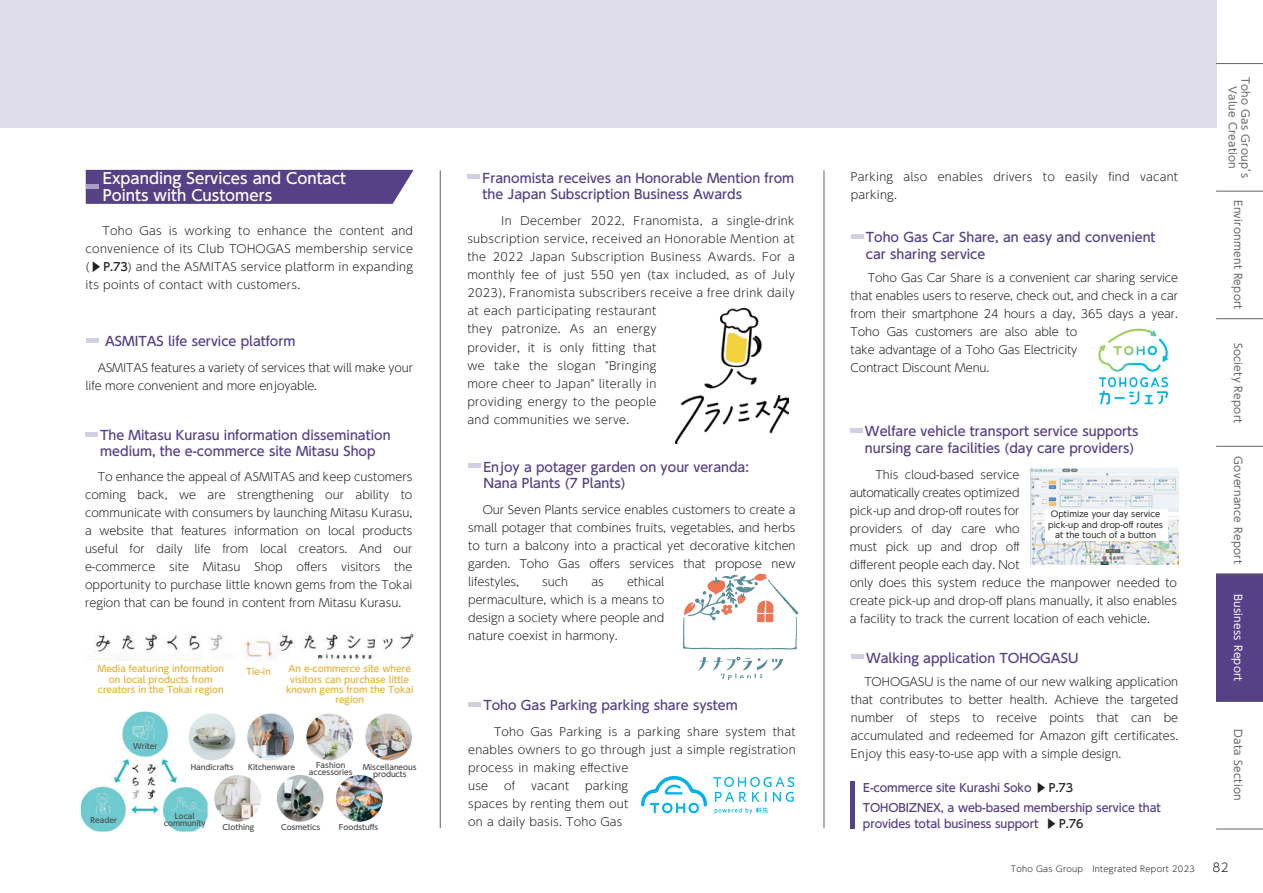
<style>
.page{position:relative;width:1263px;height:893px;background:#fff}
.page>*{position:absolute;margin:0;border:0;box-sizing:border-box;transform-origin:0 0}
.t1{font:500 15px/17.2px "UD Shin Go NT Pro";color:#fff}
.t2{font:500 12.75px/16.5px "UD Shin Go NT Pro";color:#564187}
.t3{font:300 12px "UD Shin Go NT Pro";color:#231f20}
.t4{font:300 11.25px/18px "UD Shin Go NT Pro";color:#231f20;text-align:justify}
.t5{font:300 11.25px/18px "UD Shin Go NT Pro";letter-spacing:.03em;color:#231f20}
.t6{font:300 11.25px/18px "UD Shin Go NT Pro";letter-spacing:.02em;color:#231f20}
.t7{font:500 11.25px/20.1px "UD Shin Go NT Pro";letter-spacing:-.01em;color:#564187}
.t8{font:10.5px/12.8px "UD Shin Go NT Pro";letter-spacing:.03em;color:#636366;text-align:center}
.t9{font:10.5px "UD Shin Go NT Pro";letter-spacing:.03em;color:#fff}
.t10{font:500 9px/10.1px "UD Shin Go NT Pro";color:#e6b238;text-align:center}
.t11{font:500 8.85px "UD Shin Go NT Pro";color:#e6b238}
.t12{font:8.25px/10.2px "UD Shin Go NT Pro";letter-spacing:.01em;color:#231f20;text-align:center}
.t13{font:300 8.25px "UD Shin Go NT Pro";letter-spacing:.03em;color:#231f20}
.t14{font:500 7.5px/6.8px "UD Shin Go NT Pro";color:#4b4c4d;text-align:center}
.s1{font-family:"Koz Go Pr 6 N";font-weight:400}
.s2{font-weight:500}
.s3{font-family:"Koz Go Pr 6 N";font-weight:400;color:#231f20}
.s4{color:#231f20}
</style>
<div class="page">
<div style="left:0;top:0;width:1216px;height:127px;background:#dddce8"></div>
<hr style="left:440px;top:170px;width:1px;height:658px;background:#636366">
<hr style="left:824px;top:170px;width:1px;height:658px;background:#636366">
<div style="left:86px;top:170px;width:328px;height:34px;background:#564187"></div>
<hr style="left:86px;top:185px;width:12px;height:4px;background:#aa9fc2">
<hr style="left:86px;top:338px;width:12px;height:4px;background:#d1d0e0">
<div style="left:85px;top:432px;width:13px;height:5px;background:#d1d0e0"></div>
<hr style="left:468px;top:464px;width:13px;height:4px;background:#d1d0e0">
<hr style="left:468px;top:702px;width:13px;height:4px;background:#d1d0e0">
<div style="left:851px;top:234px;width:12px;height:5px;background:#d1d0e0"></div>
<hr style="left:851px;top:655px;width:12px;height:4px;background:#d1d0e0">
<img style="left:88px;top:633px;width:326px;height:28px">
<hr style="left:851px;top:781px;width:4px;height:48px;background:#564187">
<hr style="left:467px;top:175px;width:13px;height:4px;background:#d1d0e0">
<div style="left:850px;top:428px;width:12px;height:5px;background:#d1d0e0"></div>
<img style="left:1031px;top:468px;width:147px;height:97px">
<div style="left:1045px;top:509px;width:122px;height:32px;background:#fff"></div>
<svg style="left:1098px;top:329px;width:70px;height:75px"></svg>
<svg style="left:641px;top:776px;width:153px;height:38px"></svg>
<img style="left:676px;top:308px;width:112px;height:136px">
<svg style="left:683px;top:573px;width:115px;height:77px"></svg>
<svg style="left:698px;top:657px;width:85px;height:23px"></svg>
<img style="left:81px;top:711px;width:127px;height:121px">
<img style="left:189px;top:714px;width:46px;height:46px;border-radius:23px">
<img style="left:247px;top:714px;width:47px;height:46px;border-radius:23px">
<img style="left:365px;top:714px;width:47px;height:46px;border-radius:23px">
<img style="left:214px;top:775px;width:47px;height:47px;border-radius:23px">
<img style="left:306px;top:714px;width:47px;height:46px;border-radius:23px">
<img style="left:336px;top:775px;width:47px;height:47px;border-radius:23px">
<img style="left:277px;top:775px;width:47px;height:47px;border-radius:23px">
<div style="left:199px;top:766px;width:211px;height:7px;background:#fff"></div>
<div style="left:134px;top:743px;width:22px;height:8px;background:#71cbce"></div>
<div style="left:92px;top:818px;width:22px;height:8px;background:#71cbce"></div>
<div style="left:172px;top:817px;width:27px;height:8px;background:#71cbce"></div>
<div style="left:1216px;top:574px;width:47px;height:127px;background:#564187"></div>
<hr style="left:1216px;top:191px;width:47px;height:1px;background:#636366">
<hr style="left:1216px;top:63px;width:47px;height:1px;background:#636366">
<hr style="left:1216px;top:318px;width:47px;height:1px;background:#636366">
<hr style="left:1216px;top:446px;width:47px;height:1px;background:#636366">
<hr style="left:1216px;top:574px;width:47px;height:1px;background:#636366">
<hr style="left:1216px;top:701px;width:47px;height:1px;background:#636366">
<hr style="left:1216px;top:829px;width:47px;height:1px;background:#636366">
<h1 class="t1" style="left:103px;top:169px;width:245px">Expanding Services and Contact<br>Points with Customers</h1>
<p class="t4" style="left:86px;top:221px;width:329px;text-indent:17px">Toho Gas is working to enhance the content and convenience of its Club TOHOGAS membership service (<span class="s1">▶</span> <span class="s2">P.73</span>) and the ASMITAS service platform in expanding its points of contact with customers.</p>
<p class="t2" style="left:105px;top:333px;width:192px">ASMITAS life service platform</p>
<p class="t4" style="left:86px;top:359px;width:329px;text-indent:12px">ASMITAS features a variety of services that will make your life more convenient and more enjoyable.</p>
<p class="t2" style="left:483px;top:169px;width:313px">Franomista receives an Honorable Mention from the Japan Subscription Business Awards</p>
<p class="t5" style="left:467px;top:212px;width:329px;text-indent:34px">In December 2022, Franomista, a single-drink subscription service, received an Honorable Mention at the 2022 Japan Subscription Business Awards. For a monthly fee of just 550 yen (tax included, as of July 2023), Franomista subscribers receive a free drink daily at each participating restaurant<br>they patronize. As an energy<br>provider, it is only fitting that<br>we take the slogan "Bringing<br>more cheer to Japan" literally in<br>providing energy to the people<br>and communities we serve.</p>
<p class="t2" style="left:100px;top:426px;width:292px">The Mitasu Kurasu information dissemination medium, the e-commerce site Mitasu Shop</p>
<p class="t4" style="left:85px;top:467px;width:329px;text-indent:13px">To enhance the appeal of ASMITAS and keep customers coming back, we are strengthening our ability to communicate with consumers by launching Mitasu Kurasu, a website that features information on local products useful for daily life from local creators. And our e-commerce site Mitasu Shop offers visitors the opportunity to purchase little known gems from the Tokai region that can be found in content from Mitasu Kurasu.</p>
<p class="t2" style="left:483px;top:458px;width:267px">Enjoy a potager garden on your veranda:<br>Nana Plants (7 Plants)</p>
<p class="t4" style="left:468px;top:501px;width:329px;text-indent:15px">Our Seven Plants service enables customers to create a small potager that combines fruits, vegetables, and herbs to turn a balcony into a practical yet decorative kitchen garden. Toho Gas offers services that propose new lifestyles,</p>
<p class="t4" style="left:468px;top:573px;width:198px;text-indent:159px">ethical permaculture, which is a means to design a society where people and nature coexist in harmony.</p>
<p class="t4" style="left:542px;top:573px;width:27px">such</p>
<p class="t4" style="left:591px;top:573px;width:14px">as</p>
<p class="t10" style="left:98px;top:664px;width:128px">Media featuring information on local products from creators in the Tokai region</p>
<p class="t10" style="left:286px;top:664px;width:129px">An e-commerce site where visitors can purchase little known gems from the Tokai region</p>
<p class="t14" style="left:133px;top:742px;width:26px">Writer</p>
<p class="t11" style="left:246px;top:664px;width:26px">Tie-in</p>
<p class="t14" style="left:191px;top:763px;width:44px">Handicrafts</p>
<p class="t14" style="left:248px;top:763px;width:49px">Kitchenware</p>
<p class="t14" style="left:309px;top:761px;width:45px">Fashion accessories</p>
<p class="t14" style="left:363px;top:763px;width:55px">Miscellaneous products</p>
<p class="t14" style="left:91px;top:816px;width:28px">Reader</p>
<p class="t14" style="left:164px;top:813px;width:43px">Local community</p>
<p class="t14" style="left:223px;top:824px;width:33px">Clothing</p>
<p class="t14" style="left:281px;top:824px;width:41px">Cosmetics</p>
<p class="t14" style="left:339px;top:824px;width:41px">Foodstuffs</p>
<p class="t2" style="left:483px;top:697px;width:256px">Toho Gas Parking parking share system</p>
<p class="t6" style="left:468px;top:722px;width:329px;text-indent:26px">Toho Gas Parking is a parking share system that enables owners to go through just a simple registration process in making effective<br>use</p>
<p class="t4" style="left:468px;top:776px;width:162px;text-indent:117px">parking spaces by renting them out on a daily basis. Toho Gas</p>
<p class="t4" style="left:504px;top:776px;width:13px">of</p>
<p class="t4" style="left:531px;top:776px;width:40px">vacant</p>
<p class="t6" style="left:851px;top:167px;width:329px">Parking also enables drivers to easily find vacant parking.</p>
<p class="t2" style="left:866px;top:229px;width:291px">Toho Gas Car Share, an easy and convenient car sharing service</p>
<p class="t4" style="left:851px;top:269px;width:329px;text-align:left;text-indent:17px">Toho Gas Car Share is a convenient car sharing service that enables users to reserve, check out, and check in a car from their smartphone 24 hours a day, 365 days a year.<br>Toho Gas customers are also able to<br>take advantage of a Toho Gas Electricity<br>Contract Discount Menu.</p>
<p class="t2" style="left:865px;top:423px;width:275px">Welfare vehicle transport service supports nursing care facilities (day care providers)</p>
<p class="t4" style="left:850px;top:465px;width:329px;text-align:left;text-indent:26px">This cloud-based service<br>automatically creates optimized<br>pick-up and drop-off routes for<br>providers of day care who<br>must pick up and drop off<br>different people each day. Not<br>only does this system reduce the manpower needed to create pick-up and drop-off plans manually, it also enables a facility to track the current location of each vehicle.</p>
<p class="t12" style="left:1048px;top:509px;width:116px">Optimize your day service pick-up and drop-off routes at the touch of a button</p>
<p class="t2" style="left:866px;top:649px;width:214px">Walking application TOHOGASU</p>
<p class="t4" style="left:851px;top:672px;width:329px;text-indent:14px">TOHOGASU is the name of our new walking application that contributes to better health. Achieve the targeted number of steps to receive points that can be accumulated and redeemed for Amazon gift certificates.<br>Enjoy this easy-to-use app with a simple design.</p>
<p class="t7" style="left:863px;top:777px;width:299px">E-commerce site Kurashi Soko <span class="s3">▶</span> <span class="s4">P.73<br></span>TOHOBIZNEX, a web-based membership service that</p>
<p class="t7" style="left:863px;top:813px;width:222px">provides total business support <span class="s3">▶</span> <span class="s4">P.76</span></p>
<p class="t8" style="left:1252px;top:77px;width:104px;rotate:90deg">Toho Gas Group’s<br>Value Creation</p>
<p class="t8" style="left:1245px;top:200px;width:111px;rotate:90deg">Environment Report</p>
<p class="t8" style="left:1245px;top:343px;width:82px;rotate:90deg">Society Report</p>
<p class="t8" style="left:1245px;top:456px;width:109px;rotate:90deg">Governance Report</p>
<p class="t9" style="left:1246px;top:594px;width:89px;rotate:90deg">Business Report</p>
<p class="t8" style="left:1245px;top:729px;width:73px;rotate:90deg">Data Section</p>
<p class="t13" style="left:1011px;top:862px;width:186px">Toho Gas Group Integrated Report 2023</p>
<p class="t3" style="left:1212px;top:857px;width:18px">82</p>
</div>
